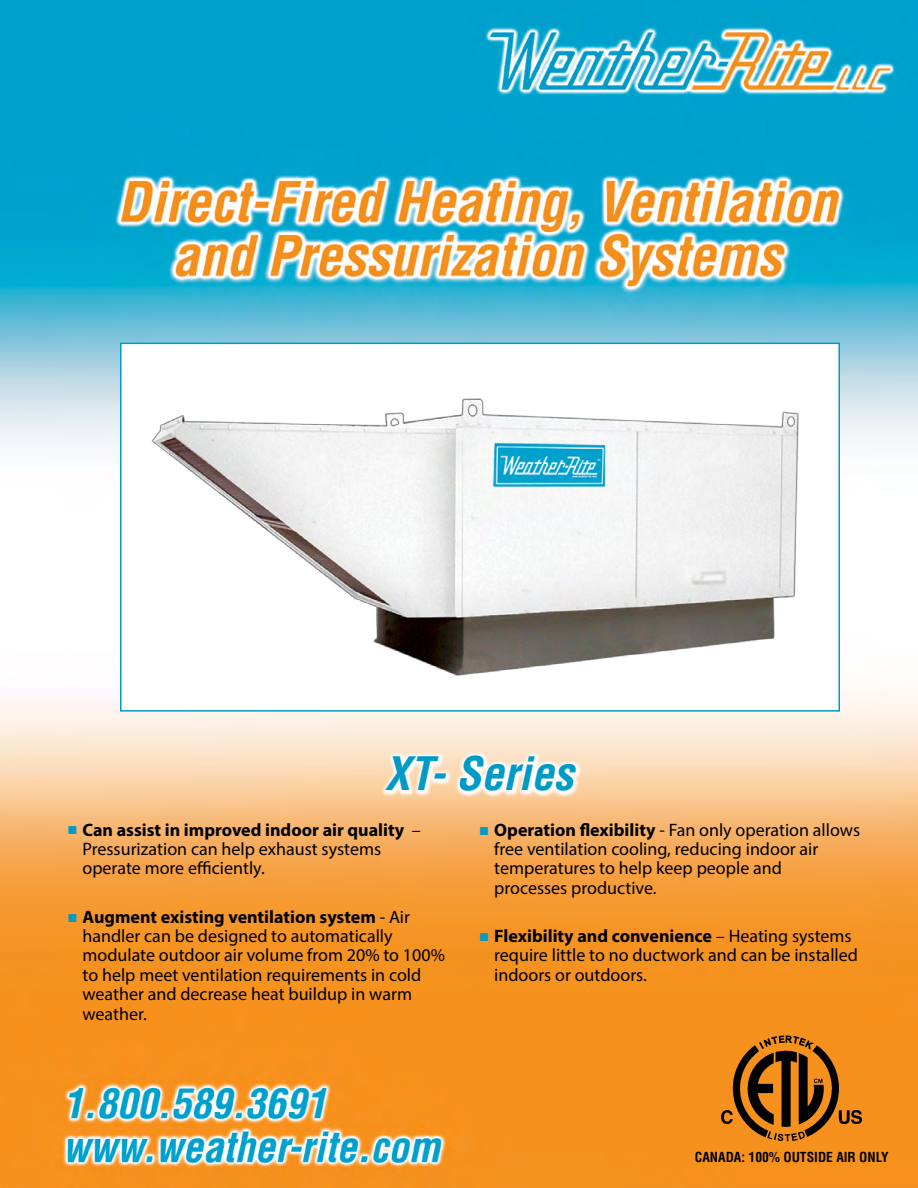
<style>
.page{position:relative;width:918px;height:1188px;background:#fff}
.page>*{position:absolute;margin:0;border:0;box-sizing:border-box;transform-origin:0 0}
.t1{font:italic 700 condensed 45px "Helvetica LT Std";color:#009ac7}
.t2{font:18px/19.5px "Myriad Pro";color:#000}
.t3{font:700 condensed 13.5px "Helvetica LT Std";color:#000}
.s1{font-weight:700}
</style>
<div class="page">
<img style="left:0;top:0;width:918px;height:1188px">
<svg style="left:379px;top:751px;width:202px;height:46px"></svg>
<svg style="left:721px;top:1035px;width:141px;height:106px;background:#a66113"></svg>
<div style="left:121px;top:343px;width:718px;height:368px;background:#fff"></div>
<img style="left:151px;top:398px;width:648px;height:278px">
<div style="left:120px;top:343px;width:720px;height:369px;border:2px solid #009ac7"></div>
<svg style="left:69px;top:827px;width:7px;height:8px"></svg>
<svg style="left:69px;top:914px;width:7px;height:8px"></svg>
<svg style="left:480px;top:827px;width:8px;height:8px"></svg>
<svg style="left:480px;top:933px;width:8px;height:8px"></svg>
<h1 class="t1" style="left:385px;top:746px;width:190px">XT- Series</h1>
<p class="t2" style="left:82px;top:819px;width:340px"><span class="s1">Can assist in improved indoor air quality</span> –<br>Pressurization can help exhaust systems operate more efficiently.</p>
<p class="t2" style="left:82px;top:906px;width:364px"><span class="s1">Augment existing ventilation system</span> - Air handler can be designed to automatically modulate outdoor air volume from 20% to 100% to help meet ventilation requirements in cold weather and decrease heat buildup in warm weather.</p>
<p class="t2" style="left:494px;top:819px;width:367px"><span class="s1">Operation flexibility</span> - Fan only operation allows free ventilation cooling, reducing indoor air temperatures to help keep people and<br>processes productive.</p>
<p class="t2" style="left:494px;top:926px;width:365px"><span class="s1">Flexibility and convenience</span> – Heating systems require little to no ductwork and can be installed indoors or outdoors.</p>
<p class="t3" style="left:695px;top:1148px;width:195px">CANADA: 100% OUTSIDE AIR ONLY</p>
</div>
